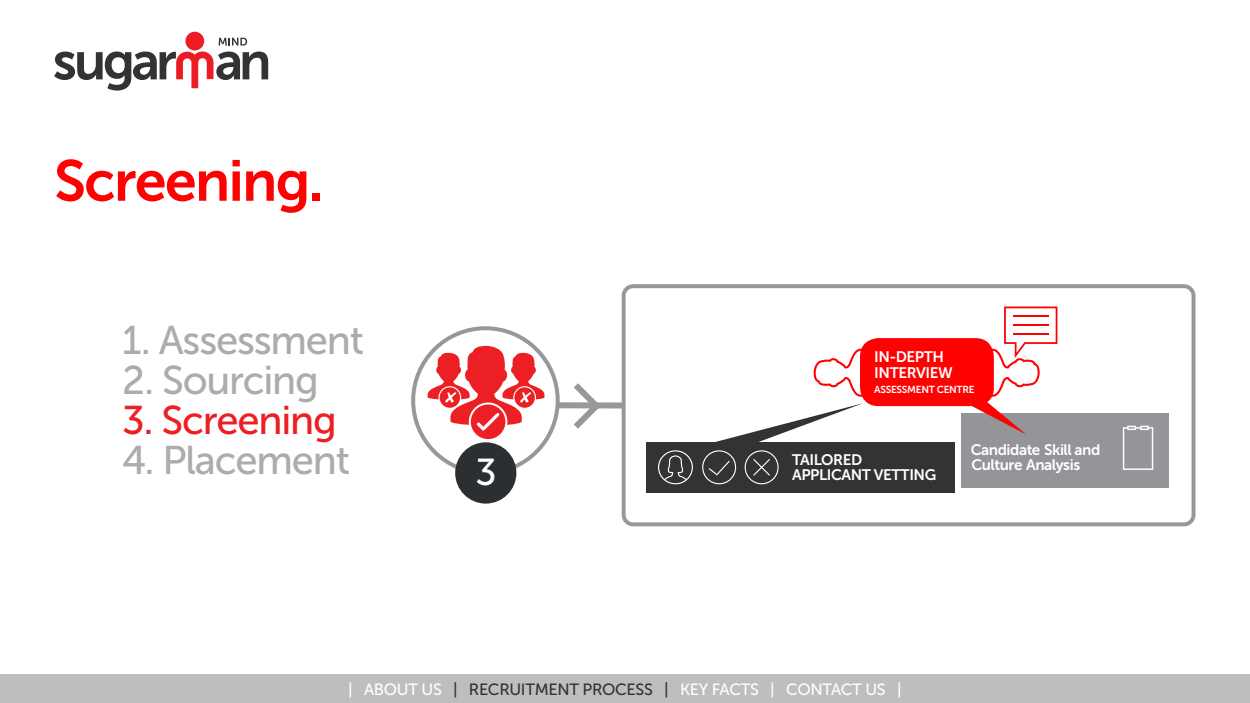
<style>
.page{position:relative;width:1250px;height:703px;background:#fff}
.page>*{position:absolute;margin:0;border:0;box-sizing:border-box;transform-origin:0 0}
.headings{font:57.5px "Museo Sans 700";letter-spacing:-.03em;color:#ff0101}
.t1{font:40px "Museo Sans 500";letter-spacing:-.03em;color:#abacad}
.t2{font:40px "Museo Sans 500";letter-spacing:-.03em;color:#ec2024}
.t3{font:37.38px "Museo Sans 500";color:#fff}
.CONTENTS{font:16.25px "Museo Sans 500";letter-spacing:-.02em;color:#fff}
.t4{font:15.25px/15.2px "Museo Sans 700";letter-spacing:-.03em;color:#fff}
.t5{font:10.12px "Museo Sans 700";letter-spacing:-.03em;color:#fff}
.s1{color:#333}
</style>
<div class="page">
<div style="left:185px;top:32px;width:19px;height:18px;background:#ec1c24;border-radius:50%"></div>
<svg style="left:54px;top:38px;width:214px;height:53px"></svg>
<div style="left:622px;top:284px;width:574px;height:242px;border:4px solid #989897;border-radius:10px"></div>
<svg style="left:413px;top:328px;width:145px;height:145px"></svg>
<div style="left:455px;top:442px;width:61px;height:61px;background:#2c2f31;border-radius:50%"></div>
<svg style="left:428px;top:346px;width:199px;height:93px"></svg>
<div style="left:961px;top:413px;width:208px;height:74px;background:#939598"></div>
<div style="left:860px;top:338px;width:134px;height:68px;background:#ff0100;border-radius:18px"></div>
<div style="left:646px;top:442px;width:308px;height:51px;background:#333"></div>
<svg style="left:702px;top:403px;width:161px;height:81px"></svg>
<svg style="left:658px;top:450px;width:35px;height:34px"></svg>
<svg style="left:814px;top:348px;width:48px;height:48px"></svg>
<svg style="left:964px;top:306px;width:93px;height:128px"></svg>
<svg style="left:1123px;top:425px;width:30px;height:45px"></svg>
<div style="left:0;top:674px;width:1250px;height:28px;background:#bcbec0"></div>
<p class="headings" style="left:54px;top:149px;width:271px">Screening.</p>
<p class="t1" style="left:122px;top:318px;width:243px">1. Assessment</p>
<p class="t1" style="left:122px;top:358px;width:198px">2. Sourcing</p>
<p class="t2" style="left:122px;top:398px;width:216px">3. Screening</p>
<p class="t1" style="left:122px;top:438px;width:229px">4. Placement</p>
<p class="t4" style="left:874px;top:349px;width:80px">IN-DEPTH<br>INTERVIEW</p>
<p class="t5" style="left:874px;top:383px;width:102px">ASSESSMENT CENTRE</p>
<p class="t3" style="left:475px;top:452px;width:23px">3</p>
<p class="t4" style="left:792px;top:452px;width:146px">TAILORED<br>APPLICANT VETTING</p>
<p class="t4" style="left:971px;top:442px;width:131px;line-height:14.8px">Candidate Skill and<br>Culture Analysis</p>
<p class="CONTENTS" style="left:348px;top:680px;width:555px">| ABOUT US <span class="s1">| RECRUITMENT PROCESS |</span> KEY FACTS | CONTACT US |</p>
</div>
